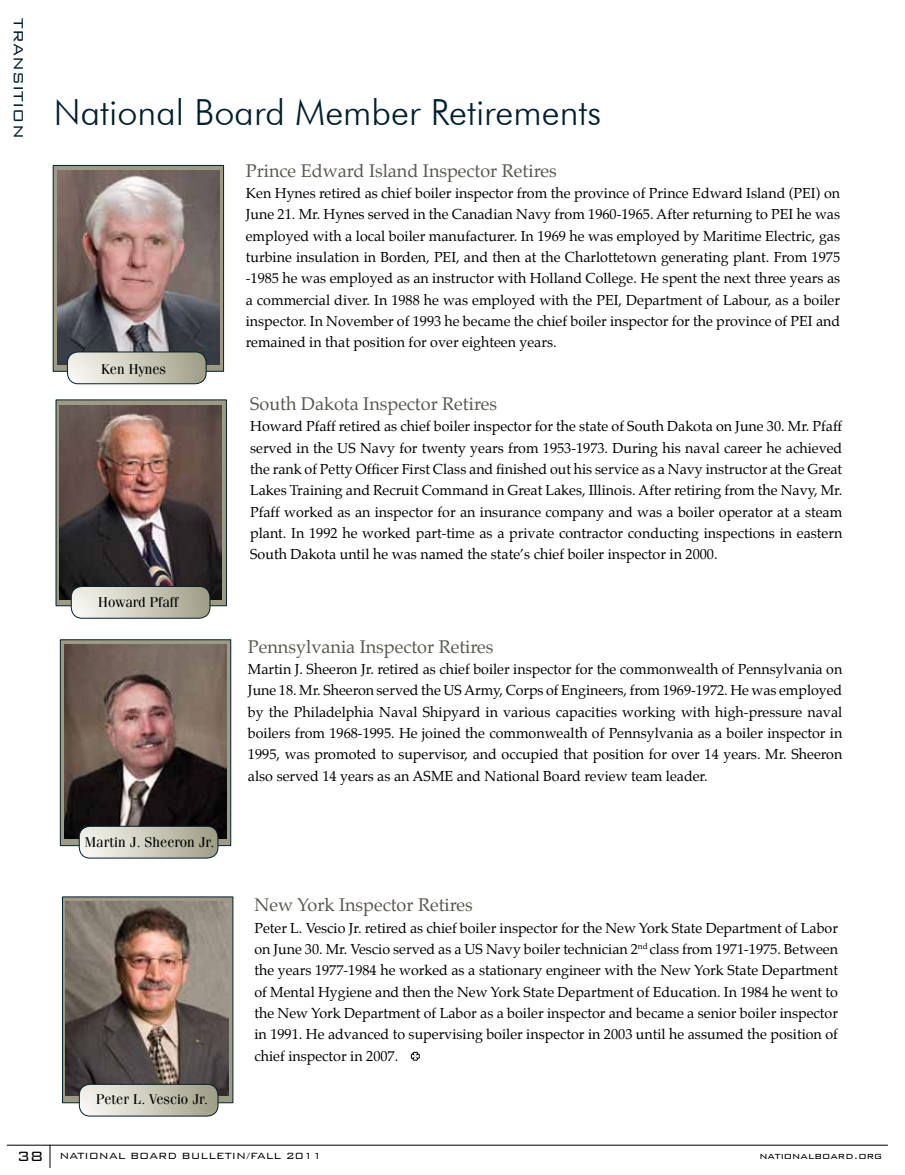
<style>
.page{position:relative;width:905px;height:1175px;background:#fff}
.page>*{position:absolute;margin:0;border:0;box-sizing:border-box;transform-origin:0 0}
.t1{font:300 36px "Futura BT";color:#00202f}
.t2{font:18px "Palatino";color:#5b584f}
.t3{font:300 18px "Bank Gothic BT";color:#00202f}
.t4{font:300 18px "Bank Gothic BT";color:#000}
.t5{font:14.25px/21.3px "Palatino";color:#000;text-align:justify}
.t6{font:14.25px "Fenice";color:#000}
.t7{font:300 12px "Bank Gothic BT";color:#000}
</style>
<div class="page">
<hr style="left:7px;top:1144px;width:880px;height:1px;background:#000">
<svg style="left:50px;top:1145px;width:1px;height:22px"></svg>
<svg style="left:62px;top:896px;width:171px;height:207px;background:#7b7e71"></svg>
<img style="left:66px;top:901px;width:162px;height:195px">
<svg style="left:79px;top:1084px;width:139px;height:32px;background:#cac9bb"></svg>
<div style="left:79px;top:1083px;width:139px;height:33px;border:1px solid #00202f;border-radius:11px"></div>
<div style="left:53px;top:165px;width:171px;height:207px;background:#9d9b84;border:1px solid #00202f"></div>
<img style="left:57px;top:170px;width:162px;height:195px">
<svg style="left:67px;top:352px;width:139px;height:32px;background:#cbcabc"></svg>
<div style="left:67px;top:351px;width:139px;height:33px;border:1px solid #00202f;border-radius:11px"></div>
<div style="left:56px;top:399px;width:171px;height:207px;background:#9d9b84;border:1px solid #00202f"></div>
<img style="left:59px;top:405px;width:162px;height:194px">
<svg style="left:71px;top:586px;width:139px;height:32px;background:#cac9bb"></svg>
<div style="left:71px;top:586px;width:139px;height:32px;border:1px solid #00202f;border-radius:11px"></div>
<div style="left:60px;top:639px;width:171px;height:207px;background:#9d9b84;border:1px solid #00202f"></div>
<img style="left:64px;top:644px;width:162px;height:195px">
<svg style="left:79px;top:826px;width:139px;height:32px;background:#cac9bb"></svg>
<div style="left:79px;top:826px;width:139px;height:32px;border:1px solid #00202f;border-radius:11px"></div>
<svg style="left:411px;top:1051px;width:9px;height:9px"></svg>
<p class="t3" style="left:28px;top:18px;width:117px;rotate:90deg">Transition</p>
<p class="t1" style="left:54px;top:90px;width:549px">National Board Member Retirements</p>
<p class="t6" style="left:101px;top:360px;width:66px">Ken Hynes</p>
<p class="t6" style="left:98px;top:593px;width:81px">Howard Pfaff</p>
<p class="t6" style="left:85px;top:833px;width:131px">Martin J. Sheeron Jr.</p>
<p class="t6" style="left:96px;top:1090px;width:114px">Peter L. Vescio Jr.</p>
<p class="t2" style="left:246px;top:156px;width:312px">Prince Edward Island Inspector Retires</p>
<p class="t5" style="left:246px;top:183px;width:596px">Ken Hynes retired as chief boiler inspector from the province of Prince Edward Island (PEI) on June 21. Mr. Hynes served in the Canadian Navy from 1960-1965. After returning to PEI he was employed with a local boiler manufacturer. In 1969 he was employed by Maritime Electric, gas turbine insulation in Borden, PEI, and then at the Charlottetown generating plant. From 1975 -1985 he was employed as an instructor with Holland College. He spent the next three years as a commercial diver. In 1988 he was employed with the PEI, Department of Labour, as a boiler inspector. In November of 1993 he became the chief boiler inspector for the province of PEI and remained in that position for over eighteen years.</p>
<p class="t2" style="left:250px;top:389px;width:248px">South Dakota Inspector Retires</p>
<p class="t5" style="left:250px;top:416px;width:593px">Howard Pfaff retired as chief boiler inspector for the state of South Dakota on June 30. Mr. Pfaff served in the US Navy for twenty years from 1953-1973. During his naval career he achieved the rank of Petty Officer First Class and finished out his service as a Navy instructor at the Great Lakes Training and Recruit Command in Great Lakes, Illinois. After retiring from the Navy, Mr.<br>Pfaff worked as an inspector for an insurance company and was a boiler operator at a steam plant. In 1992 he worked part-time as a private contractor conducting inspections in eastern South Dakota until he was named the state’s chief boiler inspector in 2000.</p>
<p class="t2" style="left:248px;top:631px;width:247px">Pennsylvania Inspector Retires</p>
<p class="t5" style="left:248px;top:658px;width:596px">Martin J. Sheeron Jr. retired as chief boiler inspector for the commonwealth of Pennsylvania on June 18. Mr. Sheeron served the US Army, Corps of Engineers, from 1969-1972. He was employed by the Philadelphia Naval Shipyard in various capacities working with high-pressure naval boilers from 1968-1995. He joined the commonwealth of Pennsylvania as a boiler inspector in 1995, was promoted to supervisor, and occupied that position for over 14 years. Mr. Sheeron also served 14 years as an ASME and National Board review team leader.</p>
<p class="t2" style="left:254px;top:890px;width:220px">New York Inspector Retires</p>
<p class="t5" style="left:254px;top:917px;width:585px">Peter L. Vescio Jr. retired as chief boiler inspector for the New York State Department of Labor on June 30. Mr. Vescio served as a US Navy boiler technician 2<sup>nd</sup> class from 1971-1975. Between the years 1977-1984 he worked as a stationary engineer with the New York State Department of Mental Hygiene and then the New York State Department of Education. In 1984 he went to the New York Department of Labor as a boiler inspector and became a senior boiler inspector in 1991. He advanced to supervising boiler inspector in 2003 until he assumed the position of chief inspector in 2007.</p>
<p class="t4" style="left:17px;top:1146px;width:28px">38</p>
<p class="t7" style="left:60px;top:1149px;width:264px">NATIONAL BOARD BULLETIN/FALL 2011</p>
<p class="t7" style="left:759px;top:1149px;width:124px">nationalboard.org</p>
</div>
